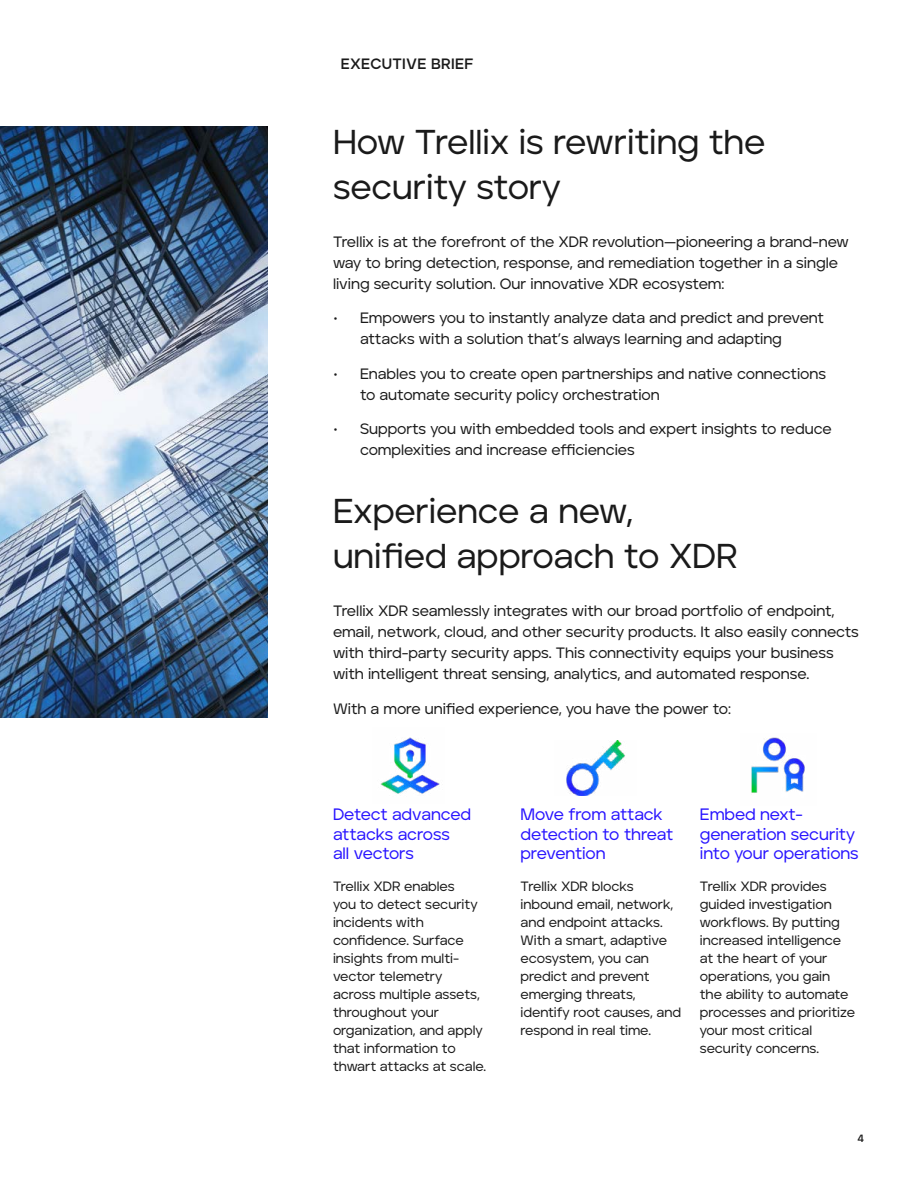
<style>
.page{position:relative;width:918px;height:1188px;background:#fff}
.page>*{position:absolute;margin:0;border:0;box-sizing:border-box;transform-origin:0 0}
.t1{font:500 34.5px/45px "Aventa";letter-spacing:-.005em;color:#1a1a1a}
.t2{font:500 16.5px/19.5px "Aventa";letter-spacing:-.01em;color:#2814ff}
.t3{font:500 15px/21px "Aventa";letter-spacing:-.005em;color:#1a1a1a}
.t4{font:700 15px "Aventa";letter-spacing:.02em;color:#1a1a1a}
.t5{font:500 13.5px/18px "Aventa";letter-spacing:-.005em;color:#1a1a1a}
.t6{font:700 10.5px "Aventa";color:#1a1a1a}
</style>
<div class="page">
<img style="left:751px;top:737px;width:54px;height:56px">
<img style="left:380px;top:737px;width:60px;height:57px">
<img style="left:0;top:126px;width:268px;height:591px">
<img style="left:566px;top:740px;width:59px;height:55px">
<p class="t4" style="left:341px;top:54px;width:134px">EXECUTIVE BRIEF</p>
<h1 class="t1" style="left:333px;top:119px;width:434px">How Trellix is rewriting the security story</h1>
<p class="t3" style="left:333px;top:231px;width:517px">Trellix is at the forefront of the XDR revolution—pioneering a brand-new way to bring detection, response, and remediation together in a single living security solution. Our innovative XDR ecosystem:</p>
<p class="t3" style="left:360px;top:307px;width:465px;text-indent:-27px">• Empowers you to instantly analyze data and predict and prevent attacks with a solution that’s always learning and adapting</p>
<p class="t3" style="left:360px;top:363px;width:468px;text-indent:-27px">• Enables you to create open partnerships and native connections to automate security policy orchestration</p>
<p class="t3" style="left:360px;top:418px;width:473px;text-indent:-27px">• Supports you with embedded tools and expert insights to reduce complexities and increase efficiencies</p>
<h1 class="t1" style="left:333px;top:488px;width:406px">Experience a new, unified approach to XDR</h1>
<p class="t3" style="left:333px;top:601px;width:527px">Trellix XDR seamlessly integrates with our broad portfolio of endpoint, email, network, cloud, and other security products. It also easily connects with third-party security apps. This connectivity equips your business with intelligent threat sensing, analytics, and automated response.</p>
<p class="t3" style="left:333px;top:698px;width:399px">With a more unified experience, you have the power to:</p>
<p class="t2" style="left:333px;top:805px;width:140px">Detect advanced attacks across<br>all vectors</p>
<p class="t5" style="left:333px;top:877px;width:155px">Trellix XDR enables<br>you to detect security incidents with confidence. Surface insights from multi&shy;vector telemetry across multiple assets, throughout your organization, and apply that information to thwart attacks at scale.</p>
<p class="t2" style="left:521px;top:805px;width:154px">Move from attack detection to threat prevention</p>
<p class="t5" style="left:521px;top:877px;width:162px">Trellix XDR blocks inbound email, network, and endpoint attacks.<br>With a smart, adaptive ecosystem, you can predict and prevent emerging threats, identify root causes, and respond in real time.</p>
<p class="t2" style="left:700px;top:805px;width:160px">Embed next&shy;generation security into your operations</p>
<p class="t5" style="left:700px;top:877px;width:157px">Trellix XDR provides guided investigation workflows. By putting increased intelligence at the heart of your operations, you gain the ability to automate processes and prioritize your most critical security concerns.</p>
<p class="t6" style="left:857px;top:1132px;width:8px">4</p>
</div>
